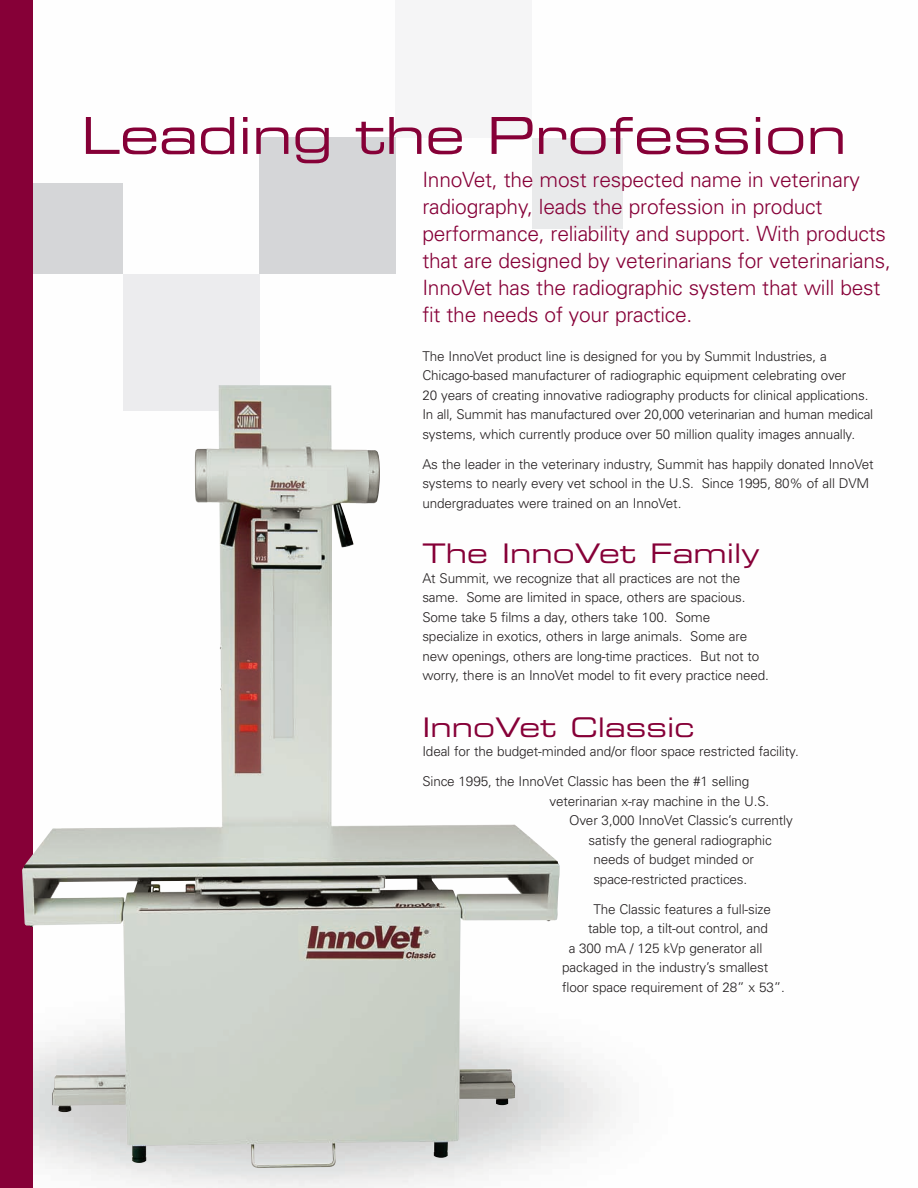
<style>
.page{position:relative;width:918px;height:1188px;background:#fff}
.page>*{position:absolute;margin:0;border:0;box-sizing:border-box;transform-origin:0 0}
.t1{font:51px "Eurostile Extended Two";color:#860037}
.t2{font:27px "Eurostile Extended Two";color:#860037}
.t3{font:300 21px/27px "Univers";letter-spacing:-.01em;color:#860037}
.t4{font:300 13.5px/19.5px "Univers";letter-spacing:-.01em;color:#231f20}
</style>
<div class="page">
<img style="left:32px;top:0;width:584px;height:1188px">
<div style="left:396px;top:0;width:136px;height:138px;background:#f5f5f6"></div>
<div style="left:532px;top:138px;width:91px;height:91px;background:#e9eaeb"></div>
<div style="left:32px;top:183px;width:91px;height:91px;background:#d5d6d8"></div>
<div style="left:259px;top:138px;width:137px;height:136px;background:#d5d6d8"></div>
<div style="left:123px;top:274px;width:136px;height:136px;background:#ececee"></div>
<div style="left:0;top:0;width:32px;height:1188px;background:#860037"></div>
<img style="left:22px;top:385px;width:538px;height:783px">
<h1 class="t1" style="left:81px;top:117px;width:767px">Leading the Profession</h1>
<p class="t3" style="left:422px;top:168px;width:470px">InnoVet, the most respected name in veterinary radiography, leads the profession in product performance, reliability and support. With products that are designed by veterinarians for veterinarians, InnoVet has the radiographic system that will best fit the needs of your practice.</p>
<p class="t4" style="left:422px;top:347px;width:452px">The InnoVet product line is designed for you by Summit Industries, a Chicago-based manufacturer of radiographic equipment celebrating over<br>20 years of creating innovative radiography products for clinical applications.<br>In all, Summit has manufactured over 20,000 veterinarian and human medical systems, which currently produce over 50 million quality images annually.</p>
<p class="t4" style="left:422px;top:455px;width:453px">As the leader in the veterinary industry, Summit has happily donated InnoVet systems to nearly every vet school in the U.S. Since 1995, 80% of all DVM undergraduates were trained on an InnoVet.</p>
<h2 class="t2" style="left:422px;top:544px;width:339px">The InnoVet Family</h2>
<p class="t4" style="left:422px;top:569px;width:348px">At Summit, we recognize that all practices are not the same. Some are limited in space, others are spacious.<br>Some take 5 films a day, others take 100. Some specialize in exotics, others in large animals. Some are new openings, others are long-time practices. But not to worry, there is an InnoVet model to fit every practice need.</p>
<h2 class="t2" style="left:422px;top:717px;width:274px">InnoVet Classic</h2>
<p class="t4" style="left:422px;top:743px;width:378px">Ideal for the budget-minded and/or floor space restricted facility.</p>
<p class="t4" style="left:422px;top:773px;width:328px">Since 1995, the InnoVet Classic has been the #1 selling</p>
<p class="t4" style="left:550px;top:792px;width:221px">veterinarian x-ray machine in the U.S.</p>
<p class="t4" style="left:569px;top:812px;width:225px">Over 3,000 InnoVet Classic’s currently</p>
<p class="t4" style="left:589px;top:831px;width:185px">satisfy the general radiographic</p>
<p class="t4" style="left:593px;top:851px;width:162px">needs of budget minded or</p>
<p class="t4" style="left:593px;top:870px;width:155px">space-restricted practices.</p>
<p class="t4" style="left:593px;top:900px;width:179px">The Classic features a full-size</p>
<p class="t4" style="left:588px;top:920px;width:181px">table top, a tilt-out control, and</p>
<p class="t4" style="left:569px;top:939px;width:195px">a 300 mA / 125 kVp generator all</p>
<p class="t4" style="left:562px;top:959px;width:208px">packaged in the industry’s smallest</p>
<p class="t4" style="left:562px;top:978px;width:224px">floor space requirement of 28” x 53”.</p>
</div>
